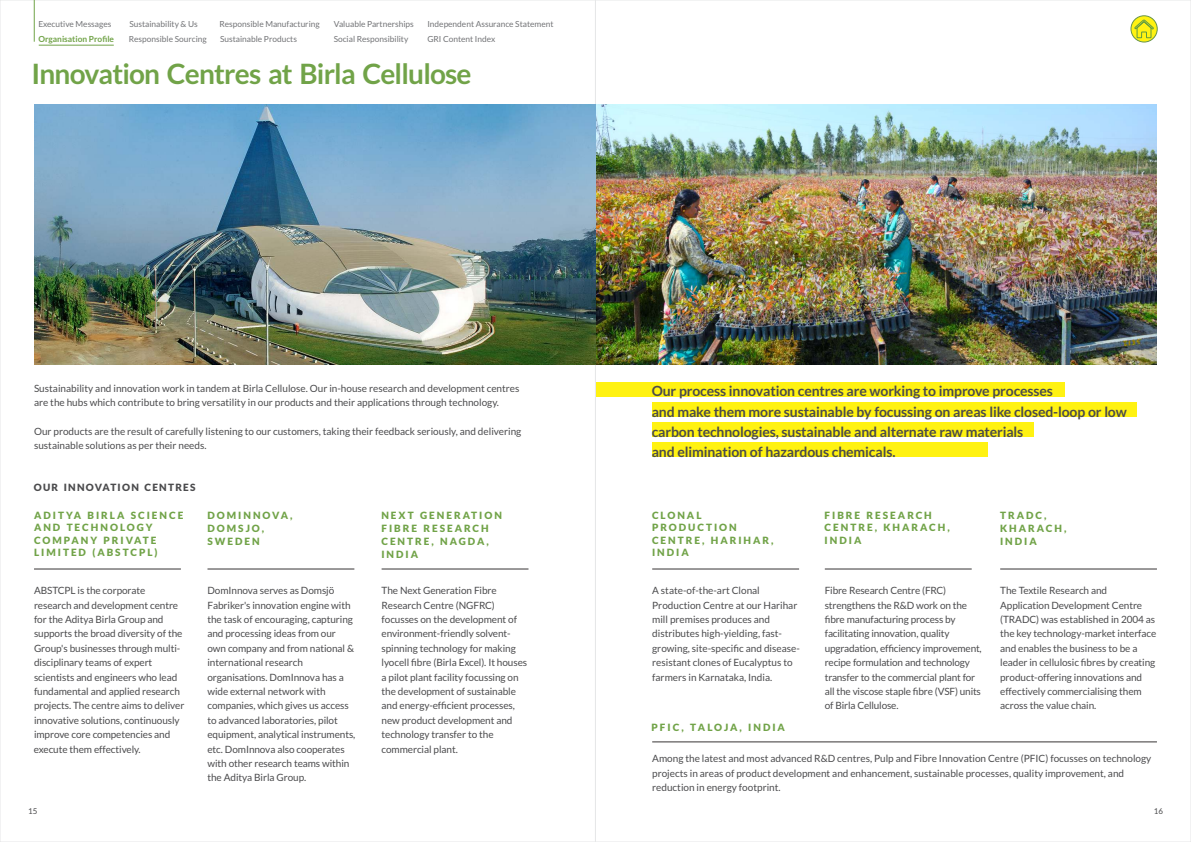
<style>
.page{position:relative;width:1191px;height:842px;background:#fff}
.page>*{position:absolute;margin:0;border:0;box-sizing:border-box;transform-origin:0 0}
.t1{font:700 28px "Lato";letter-spacing:-.03em;color:#71a348}
.t2{font:700 14px/20.2px "Lato";letter-spacing:-.01em;color:#4b4b4d}
.t3{font:10px/14.4px "Lato";letter-spacing:-.01em;color:#4b4b4d}
.t4{font:900 10px/12.5px "Lato";letter-spacing:.2em;color:#71a348}
.t5{font:900 10px "Lato";letter-spacing:.125em;color:#4b4b4d}
.t6{font:8.4px/14.5px "Lato";color:#727376}
.t7{font:700 8.4px "Lato";color:#71a348}
.t8{font:8px "Lato";color:#4b4b4d}
</style>
<div class="page">
<div style="left:652px;top:403px;width:485px;height:14px;background:#fff212"></div>
<div style="left:595px;top:382px;width:469px;height:14px;background:#fff212"></div>
<div style="left:652px;top:423px;width:381px;height:14px;background:#fff212"></div>
<div style="left:652px;top:443px;width:336px;height:14px;background:#fff212"></div>
<img style="left:595px;top:104px;width:562px;height:261px">
<img style="left:34px;top:104px;width:561px;height:261px">
<hr style="left:34px;top:569px;width:147px;height:1px;background:#373435">
<hr style="left:207px;top:569px;width:147px;height:1px;background:#373435">
<hr style="left:381px;top:569px;width:147px;height:1px;background:#373435">
<hr style="left:652px;top:569px;width:147px;height:1px;background:#373435">
<hr style="left:825px;top:569px;width:146px;height:1px;background:#373435">
<hr style="left:1000px;top:569px;width:157px;height:1px;background:#373435">
<hr style="left:652px;top:742px;width:505px;height:1px;background:#373435">
<svg style="left:1130px;top:15px;width:27px;height:27px"></svg>
<svg style="left:1134px;top:19px;width:20px;height:20px"></svg>
<hr style="left:39px;top:45px;width:75px;height:1px;background:#71a348">
<hr style="left:34px;top:0;width:1px;height:42px;background:#71a348">
<p class="t6" style="left:38px;top:17px;width:74px">Executive Messages</p>
<p class="t6" style="left:129px;top:17px;width:79px">Sustainability &amp; Us<br>Responsible Sourcing</p>
<p class="t6" style="left:334px;top:17px;width:82px">Valuable Partnerships<br>Social Responsibility</p>
<p class="t6" style="left:219px;top:17px;width:102px">Responsible Manufacturing<br>Sustainable Products</p>
<p class="t6" style="left:427px;top:17px;width:128px">Independent Assurance Statement<br>GRI Content Index</p>
<p class="t7" style="left:38px;top:35px;width:77px">Organisation Profile</p>
<h1 class="t1" style="left:32px;top:62px;width:441px">Innovation Centres at Birla Cellulose</h1>
<p class="t3" style="left:34px;top:381px;width:487px">Sustainability and innovation work in tandem at Birla Cellulose. Our in-house research and development centres are the hubs which contribute to bring versatility in our products and their applications through technology.</p>
<p class="t3" style="left:34px;top:425px;width:489px">Our products are the result of carefully listening to our customers, taking their feedback seriously, and delivering sustainable solutions as per their needs.</p>
<p class="t5" style="left:34px;top:483px;width:163px">OUR INNOVATION CENTRES</p>
<p class="t4" style="left:34px;top:510px;width:151px">ADITYA BIRLA SCIENCE<br>AND TECHNOLOGY<br>COMPANY PRIVATE<br>LIMITED (ABSTCPL)</p>
<p class="t4" style="left:207px;top:509px;width:86px;line-height:13.1px">DOMINNOVA,<br>DOMSJO,<br>SWEDEN</p>
<p class="t4" style="left:381px;top:509px;width:122px;line-height:13.1px">NEXT GENERATION<br>FIBRE RESEARCH<br>CENTRE, NAGDA,<br>INDIA</p>
<p class="t3" style="left:34px;top:584px;width:152px">ABSTCPL is the corporate research and development centre for the Aditya Birla Group and supports the broad diversity of the<br>Group's businesses through multi&shy;disciplinary teams of expert scientists and engineers who lead fundamental and applied research projects. The centre aims to deliver innovative solutions, continuously improve core competencies and execute them effectively.</p>
<p class="t3" style="left:207px;top:584px;width:149px">DomInnova serves as Domsjö<br>Fabriker's innovation engine with the task of encouraging, capturing and processing ideas from our own company and from national &amp; international research organisations. DomInnova has a wide external network with companies, which gives us access to advanced laboratories, pilot equipment, analytical instruments, etc. DomInnova also cooperates with other research teams within the Aditya Birla Group.</p>
<p class="t3" style="left:381px;top:584px;width:147px">The Next Generation Fibre<br>Research Centre (NGFRC) focusses on the development of environment-friendly solvent&shy;spinning technology for making lyocell fibre (Birla Excel). It houses a pilot plant facility focussing on the development of sustainable and energy-efficient processes, new product development and technology transfer to the commercial plant.</p>
<p class="t2" style="left:652px;top:382px;width:476px">Our process innovation centres are working to improve processes<br>and make them more sustainable by focussing on areas like closed-loop or low carbon technologies, sustainable and alternate raw materials<br>and elimination of hazardous chemicals.</p>
<p class="t4" style="left:652px;top:510px;width:123px">CLONAL<br>PRODUCTION<br>CENTRE, HARIHAR,<br>INDIA</p>
<p class="t3" style="left:652px;top:584px;width:149px">A state-of-the-art Clonal<br>Production Centre at our Harihar mill premises produces and distributes high-yielding, fast&shy;growing, site-specific and disease&shy;resistant clones of Eucalyptus to farmers in Karnataka, India.</p>
<p class="t4" style="left:824px;top:510px;width:127px">FIBRE RESEARCH<br>CENTRE, KHARACH,<br>INDIA</p>
<p class="t3" style="left:824px;top:584px;width:158px">Fibre Research Centre (FRC) strengthens the R&amp;D work on the fibre manufacturing process by facilitating innovation, quality upgradation, efficiency improvement, recipe formulation and technology transfer to the commercial plant for all the viscose staple fibre (VSF) units of Birla Cellulose.</p>
<p class="t4" style="left:1000px;top:509px;width:68px;line-height:13.1px">TRADC,<br>KHARACH,<br>INDIA</p>
<p class="t3" style="left:1000px;top:584px;width:158px">The Textile Research and<br>Application Development Centre (TRADC) was established in 2004 as the key technology-market interface and enables the business to be a leader in cellulosic fibres by creating product-offering innovations and effectively commercialising them across the value chain.</p>
<p class="t4" style="left:651px;top:722px;width:135px">PFIC, TALOJA, INDIA</p>
<p class="t3" style="left:652px;top:752px;width:501px">Among the latest and most advanced R&amp;D centres, Pulp and Fibre Innovation Centre (PFIC) focusses on technology projects in areas of product development and enhancement, sustainable processes, quality improvement, and reduction in energy footprint.</p>
<p class="t8" style="left:28px;top:807px;width:11px">15</p>
<p class="t8" style="left:1153px;top:807px;width:11px">16</p>
</div>
